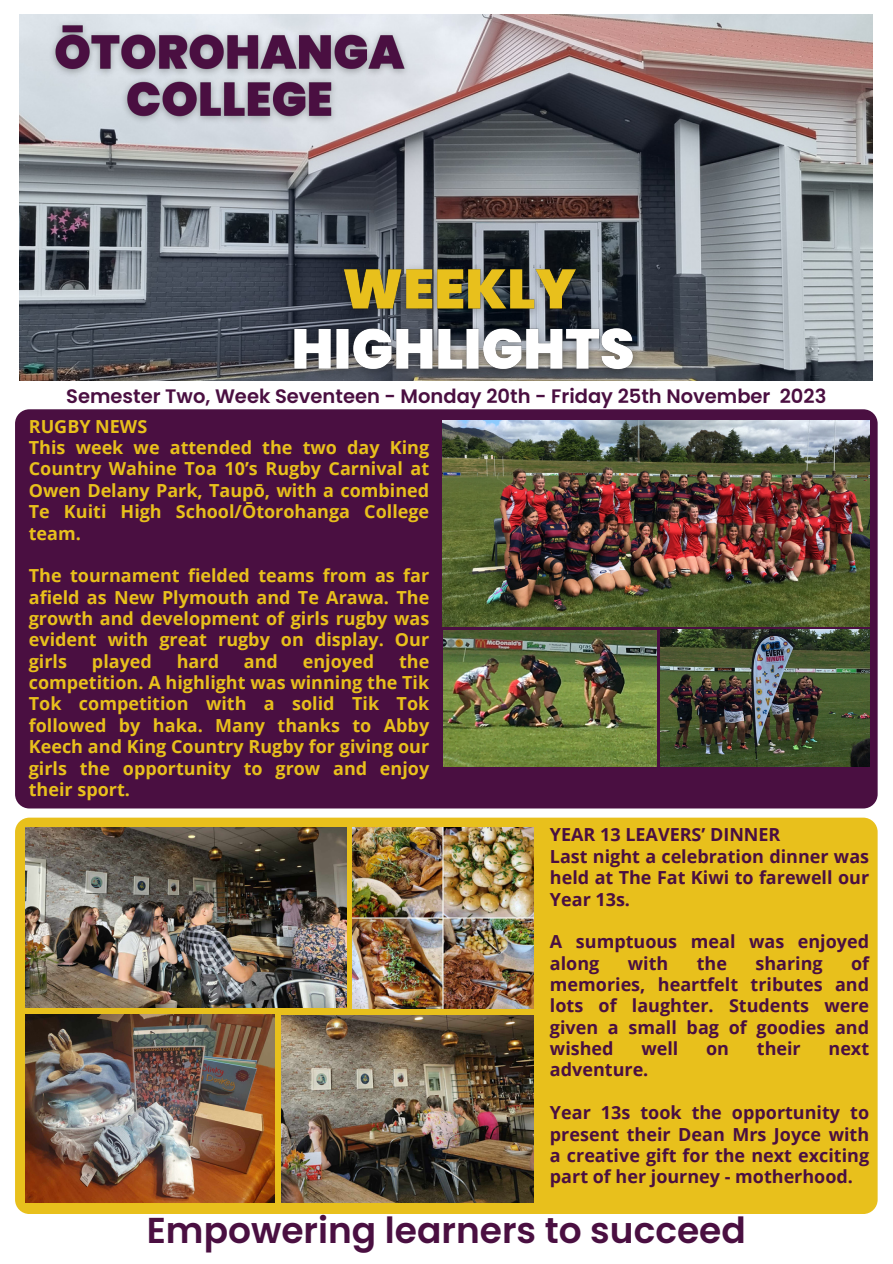
<style>
.page{position:relative;width:893px;height:1264px;background:#fff}
.page>*{position:absolute;margin:0;border:0;box-sizing:border-box;transform-origin:0 0}
.t1{font:600 36px "Poppins";color:#4a0f41}
.t2{font:600 19.5px "Poppins";color:#4a0f41}
.t3{font:700 18px/21.3px "Open Sans";color:#e8c01c;text-align:justify}
.t4{font:700 18px/21.3px "Open Sans";color:#4a0f41;text-align:justify}
</style>
<div class="page">
<img style="left:20px;top:14px;width:852px;height:367px">
<div style="left:15px;top:409px;width:862px;height:399px;background:#4a0f41;border-radius:14px"></div>
<div style="left:15px;top:817px;width:862px;height:396px;background:#e8c01c;border-radius:14px"></div>
<img style="left:443px;top:420px;width:426px;height:206px">
<img style="left:660px;top:629px;width:209px;height:137px">
<img style="left:444px;top:630px;width:212px;height:136px">
<img style="left:25px;top:827px;width:322px;height:180px">
<img style="left:25px;top:1014px;width:250px;height:188px">
<img style="left:353px;top:827px;width:180px;height:181px">
<img style="left:281px;top:1015px;width:252px;height:187px">
<img style="left:330px;top:251px;width:260px;height:59px">
<img style="left:281px;top:310px;width:366px;height:71px">
<img style="left:44px;top:16px;width:373px;height:116px">
<p class="t2" style="left:66px;top:383px;width:761px">Semester Two, Week Seventeen - Monday 20th - Friday 25th November 2023</p>
<p class="t3" style="left:29px;top:415px;width:120px">RUGBY NEWS</p>
<p class="t3" style="left:29px;top:436px;width:402px">This week we attended the two day King Country Wahine Toa 10’s Rugby Carnival at Owen Delany Park, Taupō, with a combined Te Kuiti High School/Ōtorohanga College team.</p>
<p class="t3" style="left:29px;top:564px;width:402px">The tournament fielded teams from as far afield as New Plymouth and Te Arawa. The growth and development of girls rugby was evident with great rugby on display. Our girls</p>
<p class="t3" style="left:29px;top:650px;width:402px;text-indent:370px">the competition. A highlight was winning the Tik Tok competition with a solid Tik Tok followed by haka. Many thanks to Abby Keech and King Country Rugby for giving our girls the opportunity to grow and enjoy their sport.</p>
<p class="t3" style="left:92px;top:650px;width:61px">played</p>
<p class="t3" style="left:177px;top:650px;width:44px">hard</p>
<p class="t3" style="left:244px;top:650px;width:36px">and</p>
<p class="t3" style="left:303px;top:650px;width:73px">enjoyed</p>
<p class="t4" style="left:550px;top:823px;width:232px">YEAR 13 LEAVERS’ DINNER</p>
<p class="t4" style="left:550px;top:845px;width:321px">Last night a celebration dinner was held at The Fat Kiwi to farewell our Year 13s.</p>
<p class="t4" style="left:550px;top:930px;width:320px">A sumptuous meal was enjoyed along</p>
<p class="t4" style="left:550px;top:952px;width:321px;text-indent:301px">of memories, heartfelt tributes and lots of laughter. Students were given a small bag of goodies and wished</p>
<p class="t4" style="left:627px;top:952px;width:42px">with</p>
<p class="t4" style="left:696px;top:952px;width:32px">the</p>
<p class="t4" style="left:755px;top:952px;width:69px">sharing</p>
<p class="t4" style="left:641px;top:1037px;width:38px">well</p>
<p class="t4" style="left:706px;top:1037px;width:24px">on</p>
<p class="t4" style="left:756px;top:1037px;width:45px">their</p>
<p class="t4" style="left:828px;top:1037px;width:42px">next</p>
<p class="t4" style="left:550px;top:1058px;width:100px">adventure.</p>
<p class="t4" style="left:550px;top:1101px;width:321px">Year 13s took the opportunity to present their Dean Mrs Joyce with a creative gift for the next exciting part of her journey - motherhood.</p>
<p class="t1" style="left:147px;top:1204px;width:600px">Empowering learners to succeed</p>
</div>
